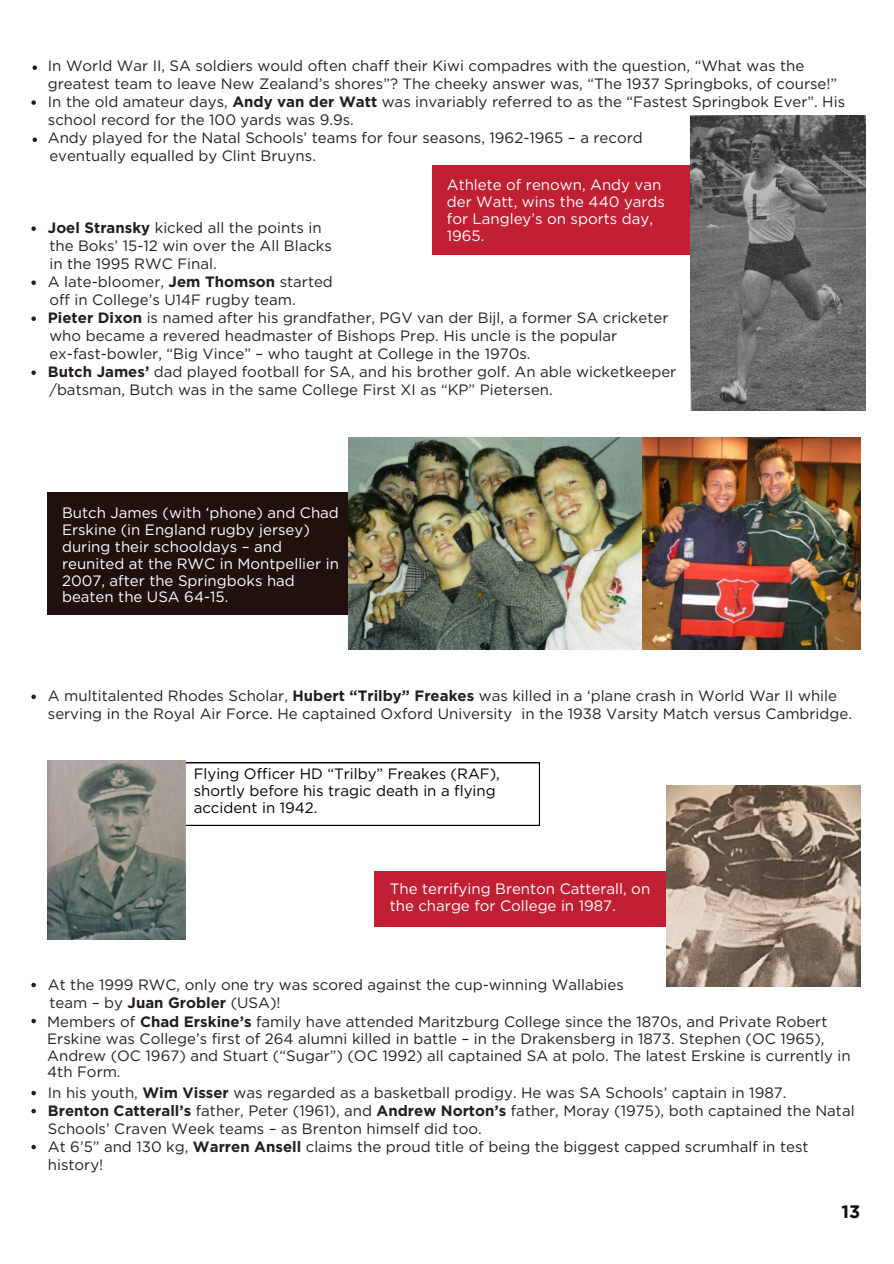
<style>
.page{position:relative;width:894px;height:1264px;background:#fff}
.page>*{position:absolute;margin:0;border:0;box-sizing:border-box;transform-origin:0 0}
.t1{font:700 18px "Gotham";color:#090f10}
.t2{font:15px/18px "Gotham";color:#231f20}
.t3{font:15px/16.8px "Gotham";color:#fff}
.t4{font:15px/16.8px "Gotham";color:#000}
.s1{font-weight:700}
</style>
<div class="page">
<svg style="left:32px;top:65px;width:5px;height:5px"></svg>
<svg style="left:31px;top:100px;width:5px;height:5px"></svg>
<svg style="left:32px;top:137px;width:5px;height:5px"></svg>
<svg style="left:31px;top:226px;width:5px;height:5px"></svg>
<svg style="left:31px;top:280px;width:5px;height:5px"></svg>
<svg style="left:31px;top:316px;width:5px;height:5px"></svg>
<svg style="left:31px;top:370px;width:5px;height:5px"></svg>
<svg style="left:31px;top:694px;width:5px;height:5px"></svg>
<svg style="left:31px;top:982px;width:5px;height:5px"></svg>
<svg style="left:31px;top:1018px;width:5px;height:5px"></svg>
<svg style="left:31px;top:1090px;width:5px;height:5px"></svg>
<svg style="left:31px;top:1108px;width:5px;height:5px"></svg>
<svg style="left:31px;top:1144px;width:5px;height:5px"></svg>
<div style="left:432px;top:165px;width:281px;height:90px;background:#c11f33"></div>
<img style="left:690px;top:116px;width:174px;height:294px">
<div style="left:47px;top:492px;width:368px;height:122px;background:#20100e"></div>
<img style="left:348px;top:437px;width:294px;height:212px">
<svg style="left:186px;top:762px;width:353px;height:63px"></svg>
<img style="left:47px;top:760px;width:139px;height:179px">
<div style="left:374px;top:871px;width:331px;height:55px;background:#c11f33"></div>
<img style="left:666px;top:786px;width:193px;height:200px">
<img style="left:642px;top:437px;width:217px;height:212px">
<p class="t2" style="left:48px;top:56px;width:798px">In World War II, SA soldiers would often chaff their Kiwi compadres with the question, “What was the greatest team to leave New Zealand’s shores”? The cheeky answer was, “The 1937 Springboks, of course!” In the old amateur days, <span class="s1">Andy van der Watt</span> was invariably referred to as the “Fastest Springbok Ever”. His school record for the 100 yards was 9.9s.<br>Andy played for the Natal Schools’ teams for four seasons, 1962-1965 – a record<br>eventually equalled by Clint Bruyns.</p>
<p class="t3" style="left:446px;top:176px;width:220px">Athlete of renown, Andy van der Watt, wins the 440 yards for Langley’s on sports day,<br>1965.</p>
<p class="t2" style="left:48px;top:219px;width:629px"><span class="s1">Joel Stransky</span> kicked all the points in<br>the Boks’ 15-12 win over the All Blacks<br>in the 1995 RWC Final.<br>A late-bloomer, <span class="s1">Jem Thomson</span> started<br>off in College’s U14F rugby team.<br><span class="s1">Pieter Dixon</span> is named after his grandfather, PGV van der Bijl, a former SA cricketer who became a revered headmaster of Bishops Prep. His uncle is the popular ex-fast-bowler, “Big Vince” – who taught at College in the 1970s.<br><span class="s1">Butch James’</span> dad played football for SA, and his brother golf. An able wicketkeeper /batsman, Butch was in the same College First XI as “KP” Pietersen.</p>
<p class="t3" style="left:62px;top:504px;width:278px">Butch James (with ‘phone) and Chad<br>Erskine (in England rugby jersey) during their schooldays – and reunited at the RWC in Montpellier in<br>2007, after the Springboks had beaten the USA 64-15.</p>
<p class="t2" style="left:48px;top:687px;width:805px">A multitalented Rhodes Scholar, <span class="s1">Hubert “Trilby” Freakes</span> was killed in a ‘plane crash in World War II while serving in the Royal Air Force. He captained Oxford University in the 1938 Varsity Match versus Cambridge.</p>
<p class="t4" style="left:194px;top:765px;width:307px">Flying Officer HD “Trilby” Freakes (RAF), shortly before his tragic death in a flying accident in 1942.</p>
<p class="t3" style="left:389px;top:880px;width:262px">The terrifying Brenton Catterall, on the charge for College in 1987.</p>
<p class="t2" style="left:48px;top:975px;width:577px">At the 1999 RWC, only one try was scored against the cup-winning Wallabies team – by <span class="s1">Juan Grobler</span> (USA)!</p>
<p class="t2" style="left:47px;top:1012px;width:804px;line-height:16.8px">Members of <span class="s1">Chad Erskine’s</span> family have attended Maritzburg College since the 1870s, and Private Robert Erskine was College’s first of 264 alumni killed in battle – in the Drakensberg in 1873. Stephen (OC 1965), Andrew (OC 1967) and Stuart (“Sugar”) (OC 1992) all captained SA at polo. The latest Erskine is currently in 4th Form.</p>
<p class="t2" style="left:48px;top:1083px;width:808px">In his youth, <span class="s1">Wim Visser</span> was regarded as a basketball prodigy. He was SA Schools’ captain in 1987.<br><span class="s1">Brenton Catterall’s</span> father, Peter (1961), and <span class="s1">Andrew Norton’s</span> father, Moray (1975), both captained the Natal Schools’ Craven Week teams – as Brenton himself did too.<br>At 6’5” and 130 kg, <span class="s1">Warren Ansell</span> claims the proud title of being the biggest capped scrumhalf in test history!</p>
<p class="t1" style="left:841px;top:1200px;width:20px">13</p>
</div>
